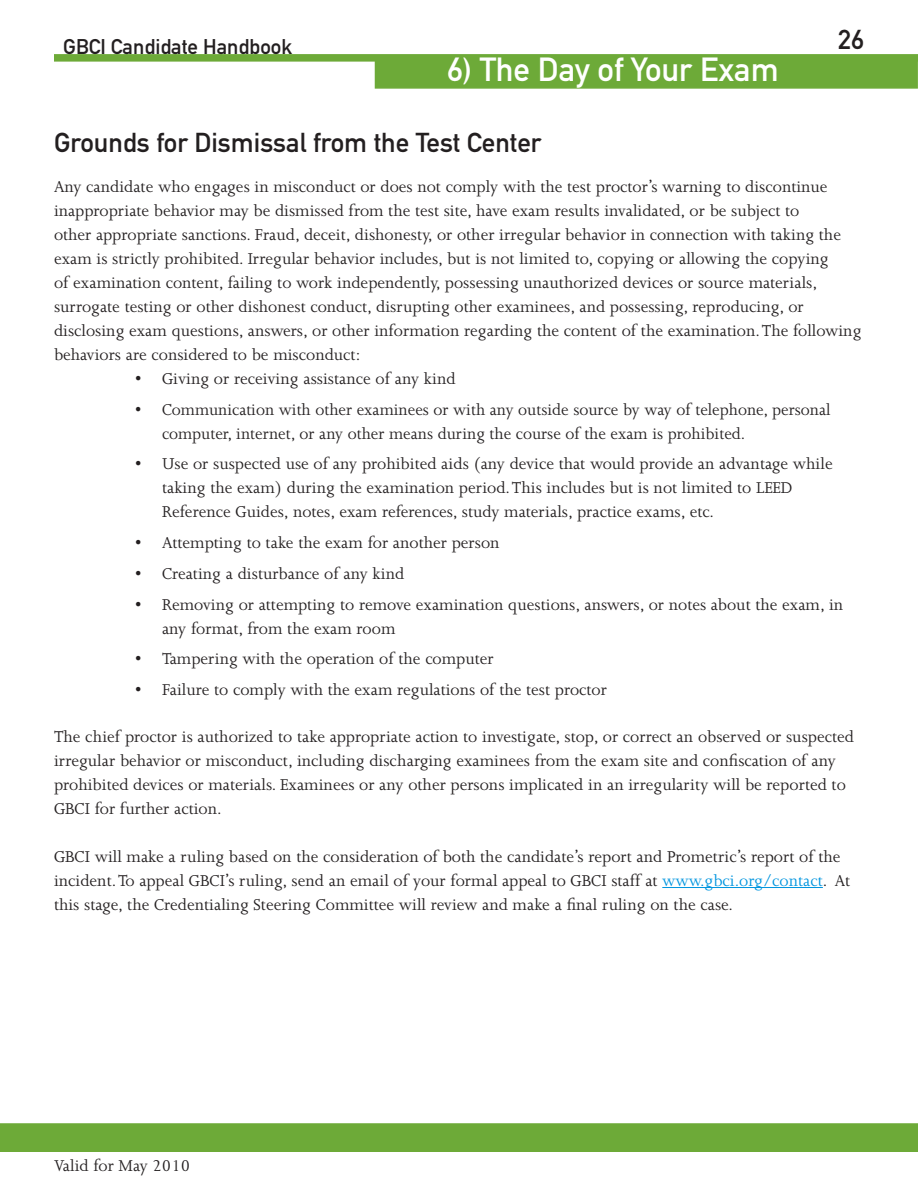
<style>
.page{position:relative;width:918px;height:1188px;background:#fff}
.page>*{position:absolute;margin:0;border:0;box-sizing:border-box;transform-origin:0 0}
.t1{font:33px "DIN Mittelschrift Std";color:#fff}
.t2{font:27px "DIN Mittelschrift Std";color:#231f20}
.t3{font:21px "DIN Mittelschrift Std";color:#231f20}
.t4{font:18px/24px "Joanna MT Std";color:#231f20}
.s1{font-family:"Times New Roman"}
.s2{color:#0095df}
</style>
<div class="page">
<div style="left:54px;top:54px;width:864px;height:8px;background:#6daa38"></div>
<div style="left:374px;top:61px;width:544px;height:28px;background:#6daa38"></div>
<div style="left:0;top:1123px;width:918px;height:29px;background:#6daa38"></div>
<hr style="left:662px;top:887px;width:161px;height:1px;background:#0095df">
<p class="t3" style="left:63px;top:34px;width:231px">GBCI Candidate Handbook</p>
<h2 class="t2" style="left:838px;top:23px;width:27px">26</h2>
<h1 class="t1" style="left:447px;top:50px;width:333px">6) The Day of Your Exam</h1>
<p class="t2" style="left:54px;top:126px;width:489px">Grounds for Dismissal from the Test Center</p>
<p class="t4" style="left:54px;top:175px;width:809px">Any candidate who engages in misconduct or does not comply with the test proctor’s warning to discontinue inappropriate behavior may be dismissed from the test site, have exam results invalidated, or be subject to<br>other appropriate sanctions. Fraud, deceit, dishonesty, or other irregular behavior in connection with taking the exam is strictly prohibited. Irregular behavior includes, but is not limited to, copying or allowing the copying<br>of examination content, failing to work independently, possessing unauthorized devices or source materials, surrogate testing or other dishonest conduct, disrupting other examinees, and possessing, reproducing, or disclosing exam questions, answers, or other information regarding the content of the examination. The following behaviors are considered to be misconduct:</p>
<p class="t4" style="left:135px;top:367px;width:322px"><span class="s1">•</span> Giving or receiving assistance of any kind</p>
<p class="t4" style="left:162px;top:397px;width:670px;text-indent:-27px"><span class="s1">•</span> Communication with other examinees or with any outside source by way of telephone, personal computer, internet, or any other means during the course of the exam is prohibited.</p>
<p class="t4" style="left:162px;top:452px;width:672px;text-indent:-27px"><span class="s1">•</span> Use or suspected use of any prohibited aids (any device that would provide an advantage while taking the exam) during the examination period. This includes but is not limited to LEED<br>Reference Guides, notes, exam references, study materials, practice exams, etc.</p>
<p class="t4" style="left:135px;top:531px;width:366px"><span class="s1">•</span> Attempting to take the exam for another person</p>
<p class="t4" style="left:135px;top:562px;width:271px"><span class="s1">•</span> Creating a disturbance of any kind</p>
<p class="t4" style="left:162px;top:592px;width:683px;text-indent:-27px"><span class="s1">•</span> Removing or attempting to remove examination questions, answers, or notes about the exam, in any format, from the exam room</p>
<p class="t4" style="left:135px;top:647px;width:360px"><span class="s1">•</span> Tampering with the operation of the computer</p>
<p class="t4" style="left:135px;top:678px;width:473px"><span class="s1">•</span> Failure to comply with the exam regulations of the test proctor</p>
<p class="t4" style="left:54px;top:724px;width:801px">The chief proctor is authorized to take appropriate action to investigate, stop, or correct an observed or suspected irregular behavior or misconduct, including discharging examinees from the exam site and confiscation of any prohibited devices or materials. Examinees or any other persons implicated in an irregularity will be reported to GBCI for further action.</p>
<p class="t4" style="left:54px;top:844px;width:798px">GBCI will make a ruling based on the consideration of both the candidate’s report and Prometric’s report of the incident. To appeal GBCI’s ruling, send an email of your formal appeal to GBCI staff at <span class="s2">www.gbci.org/contact</span>. At this stage, the Credentialing Steering Committee will review and make a final ruling on the case.</p>
<p class="t4" style="left:54px;top:1154px;width:138px">Valid for May 2010</p>
</div>
